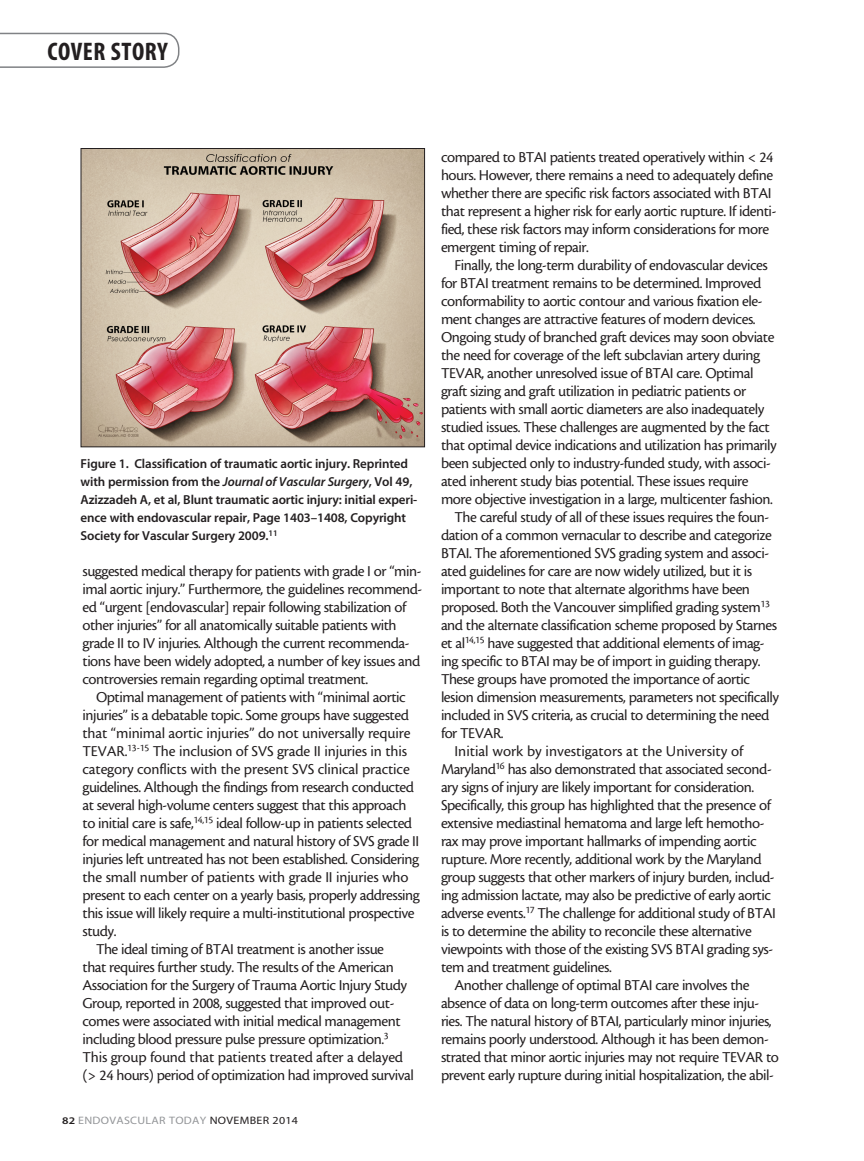
<style>
.page{position:relative;width:864px;height:1161px;background:#fff}
.page>*{position:absolute;margin:0;border:0;box-sizing:border-box;transform-origin:0 0}
.t1{font:25.5px "Myriad MM 700 300";letter-spacing:.02em;color:#231f20}
.body{font:15.75px/18px "Cronos MM 408 10";letter-spacing:-.03em;color:#231f20}
.t2{font:13.05px/18px "Myriad MM 565 600";letter-spacing:-.01em;color:#231f20}
.t3{font:10.8px "Myriad MM 400 600";letter-spacing:.025em;color:#939598;scale:1.11 1}
.s1{font-family:"Myriad MM It 565 600"}
.s2{font-family:"Myriad MM 565 600";font-size:10.2px;color:#231f20}
.s3{color:#231f20}
</style>
<div class="page">
<svg style="left:0;top:33px;width:179px;height:35px"></svg>
<img style="left:83px;top:150px;width:340px;height:295px">
<div style="left:81px;top:148px;width:344px;height:299px;border:1px solid #231f20"></div>
<h1 class="t1" style="left:48px;top:39px;width:122px">COVER STORY</h1>
<p class="t2" style="left:81px;top:455px;width:338px">Figure 1. Classification of traumatic aortic injury. Reprinted with permission from the <span class="s1">Journal of Vascular Surgery</span>, Vol 49, Azizzadeh A, et al, Blunt traumatic aortic injury: initial experi&shy;ence with endovascular repair, Page 1403–1408, Copyright Society for Vascular Surgery 2009.<sup>11</sup></p>
<p class="body" style="left:82px;top:562px;width:341px">suggested medical therapy for patients with grade I or “min&shy;imal aortic injury.” Furthermore, the guidelines recommend&shy;ed “urgent [endovascular] repair following stabilization of other injuries” for all anatomically suitable patients with grade II to IV injuries. Although the current recommenda&shy;tions have been widely adopted, a number of key issues and controversies remain regarding optimal treatment.</p>
<p class="body" style="left:82px;top:688px;width:339px;text-indent:14px">Optimal management of patients with “minimal aortic injuries” is a debatable topic. Some groups have suggested that “minimal aortic injuries” do not universally require TEVAR.<sup>13-15</sup> The inclusion of SVS grade II injuries in this category conflicts with the present SVS clinical practice guidelines. Although the findings from research conducted at several high-volume centers suggest that this approach to initial care is safe,<sup>14,15</sup> ideal follow-up in patients selected for medical management and natural history of SVS grade II injuries left untreated has not been established. Considering the small number of patients with grade II injuries who present to each center on a yearly basis, properly addressing this issue will likely require a multi-institutional prospective study.</p>
<p class="body" style="left:82px;top:940px;width:333px;text-indent:14px">The ideal timing of BTAI treatment is another issue<br>that requires further study. The results of the American Association for the Surgery of Trauma Aortic Injury Study Group, reported in 2008, suggested that improved out&shy;comes were associated with initial medical management including blood pressure pulse pressure optimization.<sup>3<br></sup>This group found that patients treated after a delayed (&gt; 24 hours) period of optimization had improved survival</p>
<p class="t3" style="left:62px;top:1115px;width:214px"><span class="s2">82</span> ENDOVASCULAR TODAY <span class="s3">NOVEMBER 2014</span></p>
<p class="body" style="left:441px;top:148px;width:337px">compared to BTAI patients treated operatively within &lt; 24 hours. However, there remains a need to adequately define whether there are specific risk factors associated with BTAI that represent a higher risk for early aortic rupture. If identi&shy;fied, these risk factors may inform considerations for more emergent timing of repair.</p>
<p class="body" style="left:441px;top:256px;width:337px;text-indent:14px">Finally, the long-term durability of endovascular devices for BTAI treatment remains to be determined. Improved conformability to aortic contour and various fixation ele&shy;ment changes are attractive features of modern devices.<br>Ongoing study of branched graft devices may soon obviate the need for coverage of the left subclavian artery during TEVAR, another unresolved issue of BTAI care. Optimal graft sizing and graft utilization in pediatric patients or patients with small aortic diameters are also inadequately studied issues. These challenges are augmented by the fact that optimal device indications and utilization has primarily been subjected only to industry-funded study, with associ&shy;ated inherent study bias potential. These issues require more objective investigation in a large, multicenter fashion.</p>
<p class="body" style="left:441px;top:508px;width:339px;text-indent:14px">The careful study of all of these issues requires the foun&shy;dation of a common vernacular to describe and categorize BTAI. The aforementioned SVS grading system and associ&shy;ated guidelines for care are now widely utilized, but it is important to note that alternate algorithms have been proposed. Both the Vancouver simplified grading system<sup>13 </sup>and the alternate classification scheme proposed by Starnes et al<sup>14,15</sup> have suggested that additional elements of imag&shy;ing specific to BTAI may be of import in guiding therapy.<br>These groups have promoted the importance of aortic lesion dimension measurements, parameters not specifically included in SVS criteria, as crucial to determining the need for TEVAR.</p>
<p class="body" style="left:441px;top:742px;width:336px;text-indent:14px">Initial work by investigators at the University of Maryland<sup>16</sup> has also demonstrated that associated second&shy;ary signs of injury are likely important for consideration.<br>Specifically, this group has highlighted that the presence of extensive mediastinal hematoma and large left hemotho&shy;rax may prove important hallmarks of impending aortic rupture. More recently, additional work by the Maryland group suggests that other markers of injury burden, includ&shy;ing admission lactate, may also be predictive of early aortic adverse events.<sup>17</sup> The challenge for additional study of BTAI is to determine the ability to reconcile these alternative viewpoints with those of the existing SVS BTAI grading sys&shy;tem and treatment guidelines.</p>
<p class="body" style="left:441px;top:976px;width:339px;text-indent:14px">Another challenge of optimal BTAI care involves the absence of data on long-term outcomes after these inju&shy;ries. The natural history of BTAI, particularly minor injuries, remains poorly understood. Although it has been demon&shy;strated that minor aortic injuries may not require TEVAR to prevent early rupture during initial hospitalization, the abil-</p>
</div>
